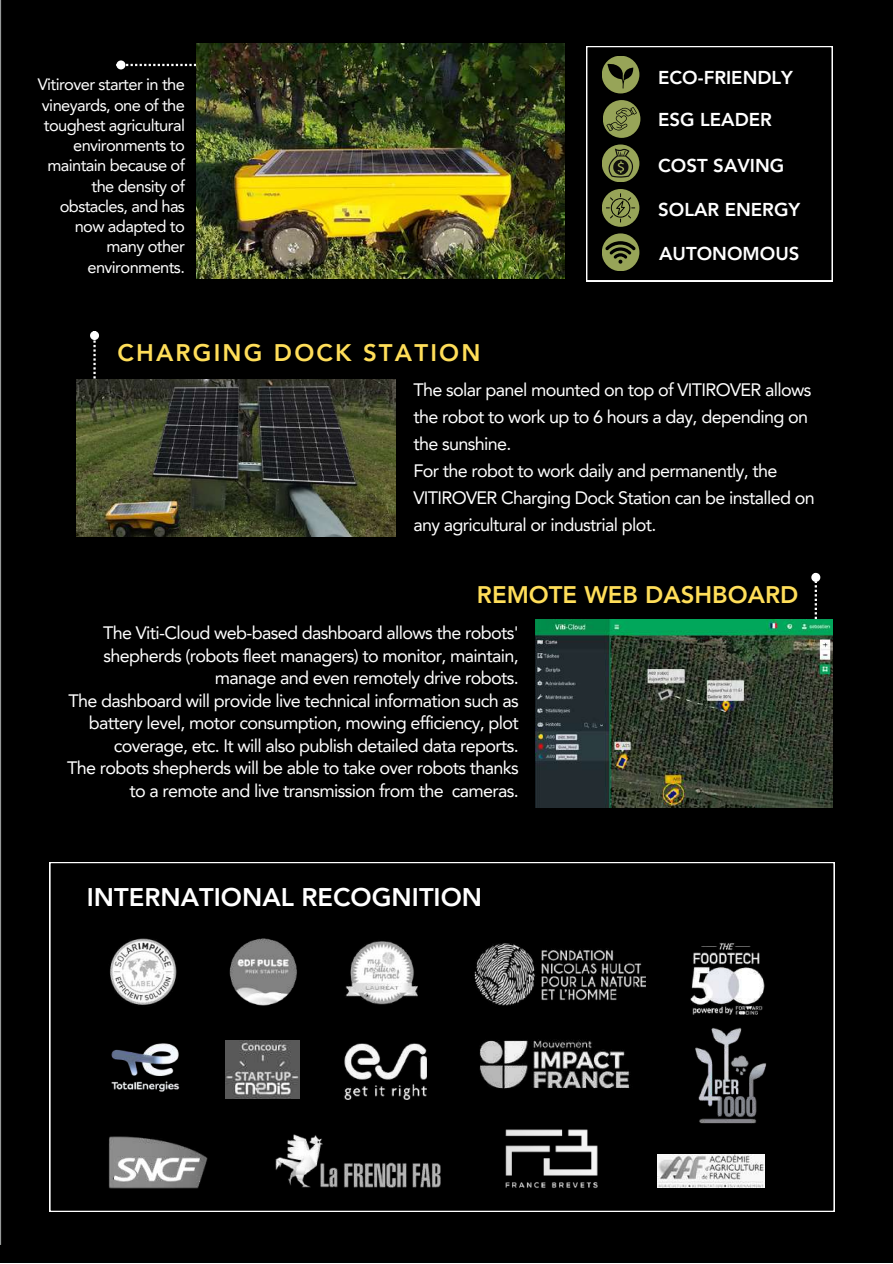
<style>
.page{position:relative;width:893px;height:1264px;background:#fff}
.page>*{position:absolute;margin:0;border:0;box-sizing:border-box;transform-origin:0 0}
.t1{font:800 25.5px "Avenir LT Pro";color:#fff}
.t2{font:800 24px "Avenir LT Pro";letter-spacing:.09em;color:#ffde59}
.t3{font:800 24px "Avenir LT Pro";color:#ffde59}
.t4{font:800 18.6px "Avenir LT Pro";color:#fff}
.t5{font:18px/22.5px "Avenir LT Pro";letter-spacing:-.035em;color:#fff}
.t6{font:16.5px/20.2px "Avenir LT Pro";letter-spacing:-.035em;color:#fff;text-align:right}
</style>
<div class="page">
<div style="left:0;top:0;width:892px;height:1262px;background:#000"></div>
<svg style="left:93px;top:340px;width:3px;height:39px"></svg>
<div style="left:91px;top:332px;width:7px;height:7px;background:#fff;border-radius:50%"></div>
<div style="left:90px;top:331px;width:9px;height:9px;border:2px solid #fff;border-radius:50%"></div>
<hr style="left:0;top:0;width:1px;height:1244px;background:#979a99">
<img style="left:77px;top:379px;width:318px;height:157px">
<svg style="left:126px;top:64px;width:70px;height:2px"></svg>
<div style="left:117px;top:62px;width:7px;height:6px;background:#fff;border-radius:50%"></div>
<div style="left:116px;top:60px;width:9px;height:9px;border:2px solid #fff;border-radius:50%"></div>
<img style="left:196px;top:44px;width:368px;height:235px">
<svg style="left:814px;top:582px;width:2px;height:38px"></svg>
<div style="left:812px;top:574px;width:7px;height:6px;background:#fff;border-radius:50%"></div>
<div style="left:811px;top:573px;width:9px;height:9px;border:2px solid #fff;border-radius:50%"></div>
<img style="left:535px;top:620px;width:297px;height:187px">
<svg style="left:49px;top:862px;width:785px;height:349px"></svg>
<img style="left:109px;top:937px;width:68px;height:69px">
<img style="left:342px;top:937px;width:75px;height:68px">
<img style="left:470px;top:941px;width:181px;height:66px">
<img style="left:472px;top:1036px;width:163px;height:58px">
<img style="left:229px;top:937px;width:68px;height:69px">
<img style="left:226px;top:1040px;width:74px;height:58px">
<img style="left:108px;top:1135px;width:100px;height:53px">
<img style="left:343px;top:1042px;width:84px;height:57px">
<img style="left:275px;top:1129px;width:166px;height:58px">
<img style="left:657px;top:1154px;width:107px;height:33px">
<img style="left:687px;top:942px;width:77px;height:72px">
<img style="left:504px;top:1128px;width:94px;height:60px">
<img style="left:693px;top:1025px;width:74px;height:100px">
<svg style="left:586px;top:46px;width:246px;height:235px"></svg>
<img style="left:111px;top:1042px;width:69px;height:51px">
<p class="t6" style="left:38px;top:76px;width:149px">Vitirover starter in the vineyards, one of the toughest agricultural environments to maintain because of the density of obstacles, and has now adapted to many other environments.</p>
<h2 class="t2" style="left:117px;top:343px;width:364px">CHARGING DOCK STATION</h2>
<p class="t4" style="left:658px;top:70px;width:136px">ECO-FRIENDLY</p>
<p class="t4" style="left:658px;top:112px;width:115px">ESG LEADER</p>
<p class="t4" style="left:658px;top:157px;width:128px">COST SAVING</p>
<p class="t4" style="left:658px;top:202px;width:144px">SOLAR ENERGY</p>
<p class="t4" style="left:659px;top:246px;width:142px">AUTONOMOUS</p>
<p class="t5" style="left:413px;top:377px;width:403px;line-height:27px">The solar panel mounted on top of VITIROVER allows the robot to work up to 6 hours a day, depending on the sunshine.<br>For the robot to work daily and permanently, the VITIROVER Charging Dock Station can be installed on any agricultural or industrial plot.</p>
<h2 class="t3" style="left:477px;top:585px;width:323px">REMOTE WEB DASHBOARD</h2>
<p class="t5" style="left:67px;top:623px;width:453px;text-align:right">The Viti-Cloud web-based dashboard allows the robots' shepherds (robots fleet managers) to monitor, maintain, manage and even remotely drive robots.<br>The dashboard will provide live technical information such as battery level, motor consumption, mowing efficiency, plot coverage, etc. It will also publish detailed data reports.<br>The robots shepherds will be able to take over robots thanks to a remote and live transmission from the cameras.</p>
<h1 class="t1" style="left:87px;top:886px;width:397px">INTERNATIONAL RECOGNITION</h1>
</div>
